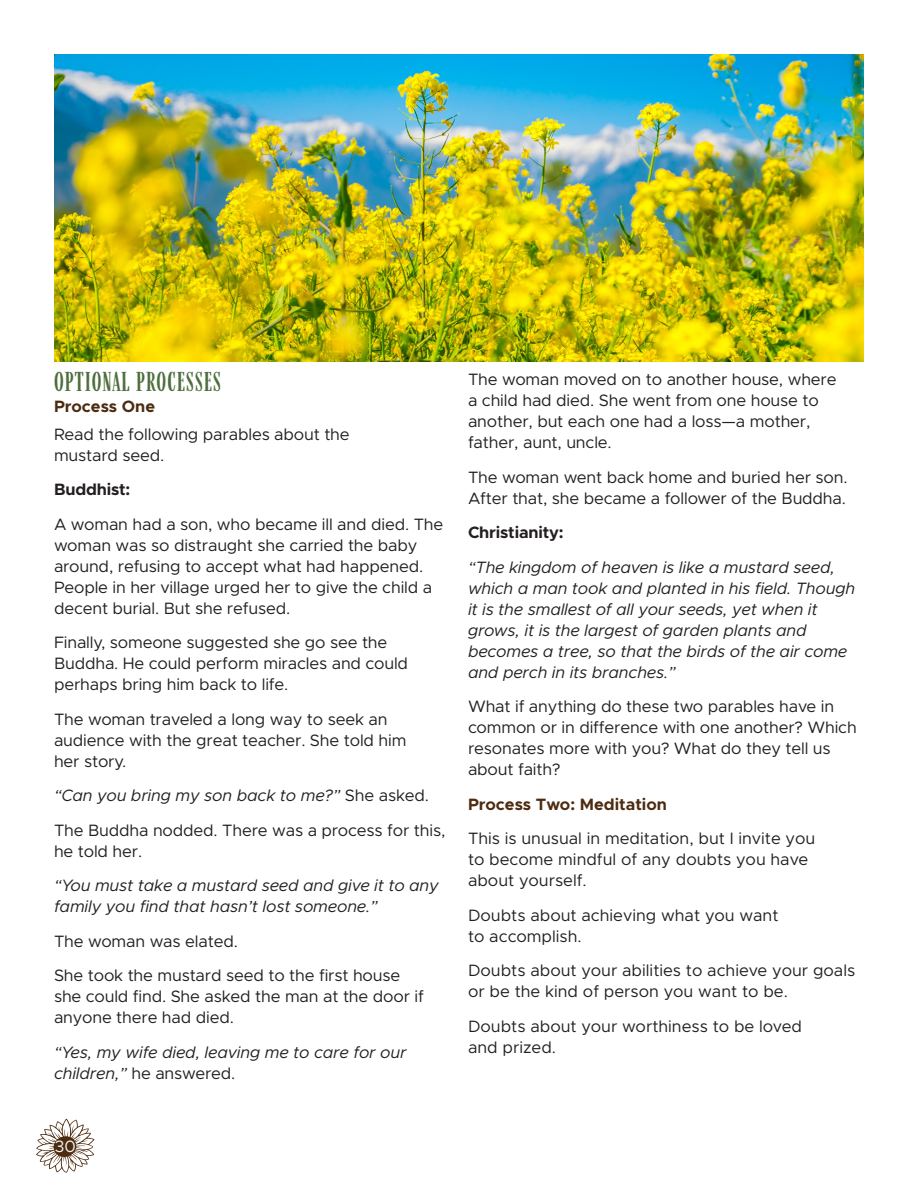
<style>
.page{position:relative;width:918px;height:1188px;background:#fff}
.page>*{position:absolute;margin:0;border:0;box-sizing:border-box;transform-origin:0 0}
.body_text{font:22.5px "Farmhand";letter-spacing:.06em;color:#4e6e3d}
.body_text-2{font:16.5px/21px "Metropolis";letter-spacing:-.01em;color:#231f20}
.body_text-3{font:italic 16.5px/21px "Metropolis";letter-spacing:-.01em;color:#231f20}
.body_text-4{font:700 16.5px "Metropolis";color:#4d2b0f}
.body_text-5{font:700 16.5px "Metropolis";letter-spacing:-.01em;color:#231f20}
.t1{font:16.5px "Metropolis";color:#f4f7f6}
.s1{font-style:normal}
</style>
<div class="page">
<svg style="left:36px;top:1118px;width:59px;height:55px"></svg>
<img style="left:54px;top:54px;width:810px;height:307px">
<p class="body_text" style="left:54px;top:368px;width:168px">OPTIONAL PROCESSES</p>
<p class="body_text-4" style="left:54px;top:396px;width:103px">Process One</p>
<p class="body_text-2" style="left:54px;top:424px;width:297px">Read the following parables about the mustard seed.</p>
<p class="body_text-5" style="left:54px;top:479px;width:78px">Buddhist:</p>
<p class="body_text-2" style="left:54px;top:514px;width:391px">A woman had a son, who became ill and died. The woman was so distraught she carried the baby around, refusing to accept what had happened.<br>People in her village urged her to give the child a decent burial. But she refused.</p>
<p class="body_text-2" style="left:54px;top:632px;width:356px">Finally, someone suggested she go see the<br>Buddha. He could perform miracles and could perhaps bring him back to life.</p>
<p class="body_text-2" style="left:54px;top:709px;width:354px">The woman traveled a long way to seek an audience with the great teacher. She told him her story.</p>
<p class="body_text-3" style="left:54px;top:785px;width:377px">“Can you bring my son back to me?” <span class="s1">She asked.</span></p>
<p class="body_text-2" style="left:54px;top:820px;width:393px">The Buddha nodded. There was a process for this, he told her.</p>
<p class="body_text-3" style="left:54px;top:875px;width:387px">“You must take a mustard seed and give it to any family you find that hasn’t lost someone.”</p>
<p class="body_text-2" style="left:54px;top:931px;width:185px">The woman was elated.</p>
<p class="body_text-2" style="left:54px;top:965px;width:371px">She took the mustard seed to the first house she could find. She asked the man at the door if anyone there had died.</p>
<p class="body_text-3" style="left:54px;top:1042px;width:354px">“Yes, my wife died, leaving me to care for our children,” <span class="s1">he answered.</span></p>
<p class="body_text-2" style="left:468px;top:369px;width:370px">The woman moved on to another house, where a child had died. She went from one house to another, but each one had a loss—a mother, father, aunt, uncle.</p>
<p class="body_text-2" style="left:468px;top:466px;width:381px">The woman went back home and buried her son.<br>After that, she became a follower of the Buddha.</p>
<p class="body_text-5" style="left:468px;top:522px;width:97px">Christianity:</p>
<p class="body_text-3" style="left:468px;top:556px;width:389px">“The kingdom of heaven is like a mustard seed, which a man took and planted in his field. Though it is the smallest of all your seeds, yet when it grows, it is the largest of garden plants and becomes a tree, so that the birds of the air come and perch in its branches.”</p>
<p class="body_text-2" style="left:468px;top:696px;width:390px">What if anything do these two parables have in common or in difference with one another? Which resonates more with you? What do they tell us about faith?</p>
<p class="body_text-4" style="left:468px;top:793px;width:201px">Process Two: Meditation</p>
<p class="body_text-2" style="left:468px;top:828px;width:349px">This is unusual in meditation, but I invite you to become mindful of any doubts you have about yourself.</p>
<p class="body_text-2" style="left:468px;top:904px;width:312px">Doubts about achieving what you want to accomplish.</p>
<p class="body_text-2" style="left:468px;top:960px;width:389px">Doubts about your abilities to achieve your goals or be the kind of person you want to be.</p>
<p class="body_text-2" style="left:468px;top:1015px;width:336px">Doubts about your worthiness to be loved and prized.</p>
<p class="t1" style="left:55px;top:1136px;width:23px">30</p>
</div>
